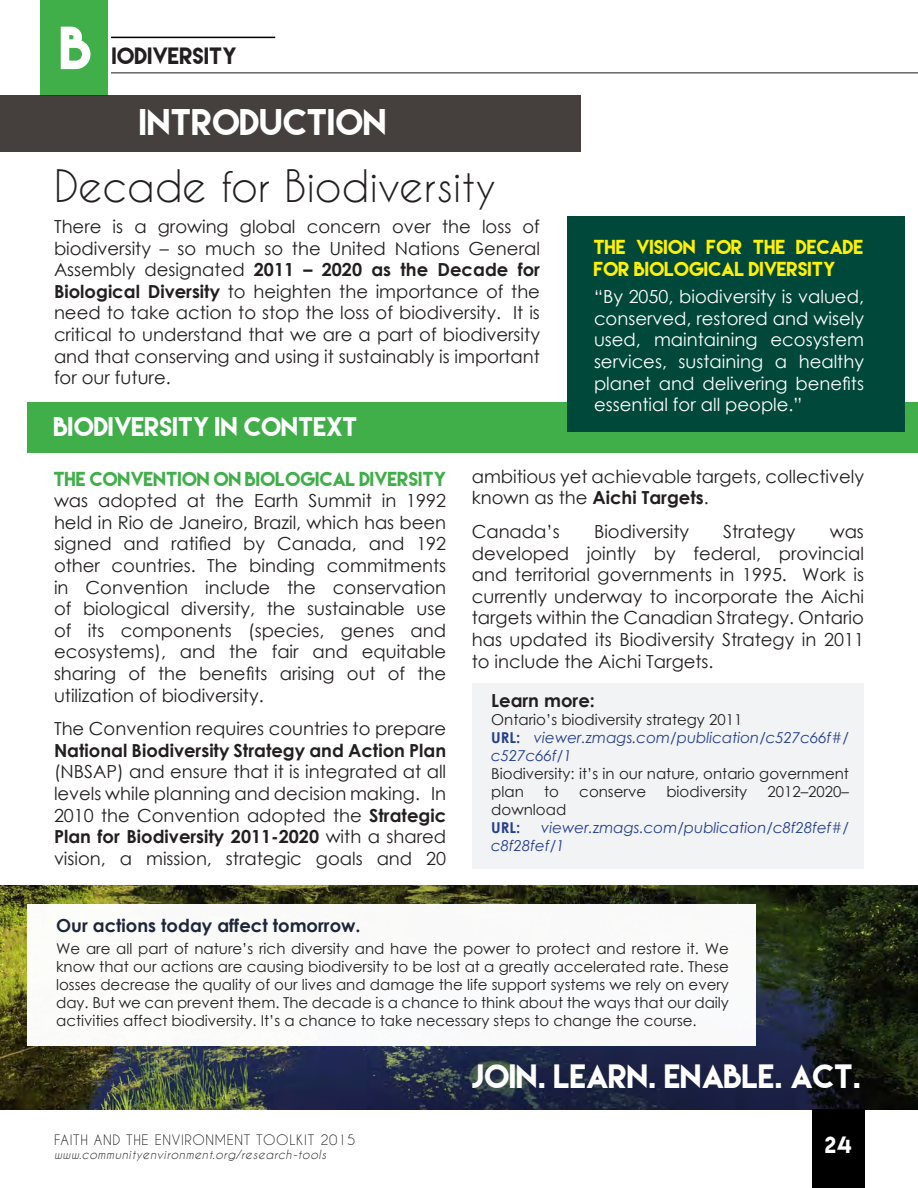
<style>
.page{position:relative;width:918px;height:1188px;background:#fff}
.page>*{position:absolute;margin:0;border:0;box-sizing:border-box;transform-origin:0 0}
.t1{font:54px "Lemon Milk";color:#fff}
.t2{font:42px "Caviar Dreams";color:#231f20}
.t3{font:33px "Lemon Milk";color:#fff}
.t4{font:30px "Lemon Milk";color:#fff}
.t5{font:24px "Lemon Milk";color:#fff}
.t6{font:21px "Lemon Milk";letter-spacing:.005em;color:#231f20}
.t7{font:21px "Lemon Milk";color:#fff}
.t8{font:18px/21.6px "Century Gothic";color:#231f20;text-align:justify}
.t9{font:18px/21.6px "Century Gothic";color:#fff;text-align:justify}
.t10{font:700 18px "Century Gothic";color:#231f20}
.t11{font:18px/21.6px "Lemon Milk";color:#fff101}
.t12{font:18px "Lemon Milk";color:#40ae49}
.t13{font:700 18px "Century Gothic";color:#1e263b}
.t14{font:15px/18px "Century Gothic";color:#231f20;text-align:justify}
.t15{font:italic 15px/18px "Century Gothic";color:#253f8e}
.t16{font:700 15px "Century Gothic";color:#253f8e}
.t17{font:13.5px "Caviar Dreams";letter-spacing:.05em;color:#231f20}
.t18{font:italic 12px "Caviar Dreams";letter-spacing:.05em;color:#231f20}
.s1{font-weight:700}
.s2{font-style:normal;color:#231f20}
.s3{font-weight:700;font-style:normal}
</style>
<div class="page">
<div style="left:40px;top:0;width:68px;height:95px;background:#40ae49"></div>
<hr style="left:111px;top:72px;width:807px;height:2px;background:#000">
<hr style="left:111px;top:37px;width:164px;height:1px;background:#000">
<div style="left:0;top:95px;width:580px;height:57px;background:#45403d"></div>
<img style="left:0;top:886px;width:918px;height:224px">
<div style="left:27px;top:904px;width:729px;height:142px;background:#fff"></div>
<div style="left:813px;top:1109px;width:52px;height:79px;background:#000"></div>
<div style="left:472px;top:683px;width:392px;height:185px;background:#f2f3f4"></div>
<div style="left:27px;top:402px;width:891px;height:51px;background:#40ae49"></div>
<div style="left:567px;top:216px;width:337px;height:216px;background:#00483a"></div>
<h1 class="t1" style="left:61px;top:20px;width:34px">B</h1>
<p class="t6" style="left:112px;top:45px;width:126px">IODIVERSITY</p>
<h3 class="t3" style="left:140px;top:105px;width:249px">INTRODUCTION</h3>
<h2 class="t2" style="left:54px;top:161px;width:444px">Decade for Biodiversity</h2>
<p class="t8" style="left:54px;top:215px;width:488px">There is a growing global concern over the loss of biodiversity – so much so the United Nations General Assembly designated <span class="s1">2011 – 2020 as the Decade for Biological Diversity</span> to heighten the importance of the need to take action to stop the loss of biodiversity. It is critical to understand that we are a part of biodiversity and that conserving and using it sustainably is important for our future.</p>
<h3 class="t5" style="left:54px;top:414px;width:306px">BIODIVERSITY IN CONTEXT</h3>
<p class="t11" style="left:594px;top:236px;width:271px">THE VISION FOR THE DECADE<br>FOR BIOLOGICAL DIVERSITY</p>
<p class="t9" style="left:594px;top:286px;width:272px">“By 2050, biodiversity is valued, conserved, restored and wisely used, maintaining ecosystem services, sustaining a healthy planet and delivering benefits essential for all people.”</p>
<p class="t12" style="left:54px;top:469px;width:394px">THE CONVENTION ON BIOLOGICAL DIVERSITY</p>
<p class="t8" style="left:54px;top:490px;width:394px">was adopted at the Earth Summit in 1992 held in Rio de Janeiro, Brazil, which has been signed and ratified by Canada, and 192 other countries. The binding commitments in Convention include the conservation of biological diversity, the sustainable use of its components (species, genes and ecosystems), and the fair and equitable sharing of the benefits arising out of the utilization of biodiversity.</p>
<p class="t8" style="left:54px;top:718px;width:394px">The Convention requires countries to prepare</p>
<p class="t10" style="left:54px;top:737px;width:394px">National Biodiversity Strategy and Action Plan</p>
<p class="t8" style="left:54px;top:761px;width:394px">(NBSAP) and ensure that it is integrated at all levels while planning and decision making. In 2010 the Convention adopted the <span class="s1">Strategic Plan for Biodiversity 2011-2020</span> with a shared vision, a mission, strategic goals and 20</p>
<p class="t8" style="left:472px;top:465px;width:394px">ambitious yet achievable targets, collectively known as the <span class="s1">Aichi Targets</span>.</p>
<p class="t8" style="left:472px;top:520px;width:90px">Canada’s</p>
<p class="t8" style="left:594px;top:520px;width:97px">Biodiversity</p>
<p class="t8" style="left:723px;top:520px;width:74px">Strategy</p>
<p class="t8" style="left:472px;top:520px;width:394px;text-indent:358px">was developed jointly by federal, provincial and territorial governments in 1995. Work is currently underway to incorporate the Aichi targets within the Canadian Strategy. Ontario has updated its Biodiversity Strategy in 2011 to include the Aichi Targets.</p>
<p class="t10" style="left:491px;top:687px;width:105px">Learn more:</p>
<p class="t15" style="left:491px;top:711px;width:359px"><span class="s2">Ontario’s biodiversity strategy 2011<br></span><span class="s3">URL:</span> viewer.zmags.com/publication/c527c66f#/ c527c66f/1</p>
<p class="t14" style="left:491px;top:765px;width:359px">Biodiversity: it’s in our nature, ontario government plan</p>
<p class="t14" style="left:544px;top:783px;width:16px">to</p>
<p class="t14" style="left:579px;top:783px;width:68px">conserve</p>
<p class="t14" style="left:666px;top:783px;width:82px">biodiversity</p>
<p class="t14" style="left:767px;top:783px;width:83px">2012–2020–</p>
<p class="t14" style="left:491px;top:801px;width:77px">download</p>
<p class="t16" style="left:491px;top:816px;width:31px">URL:</p>
<p class="t15" style="left:491px;top:819px;width:359px;text-indent:50px">viewer.zmags.com/publication/c8f28fef#/ c8f28fef/1</p>
<p class="t13" style="left:56px;top:911px;width:306px">Our actions today affect tomorrow.</p>
<p class="t14" style="left:56px;top:939px;width:674px">We are all part of nature’s rich diversity and have the power to protect and restore it. We know that our actions are causing biodiversity to be lost at a greatly accelerated rate. These losses decrease the quality of our lives and damage the life support systems we rely on every day. But we can prevent them. The decade is a chance to think about the ways that our daily activities affect biodiversity. It’s a chance to take necessary steps to change the course.</p>
<p class="t17" style="left:54px;top:1131px;width:303px">FAITH AND THE ENVIRONMENT TOOLKIT 2015</p>
<p class="t18" style="left:54px;top:1148px;width:274px">www.communityenvironment.org/research-tools</p>
<h3 class="t4" style="left:472px;top:1061px;width:391px">JOIN. LEARN. ENABLE. ACT.</h3>
<p class="t7" style="left:825px;top:1134px;width:28px">24</p>
</div>
